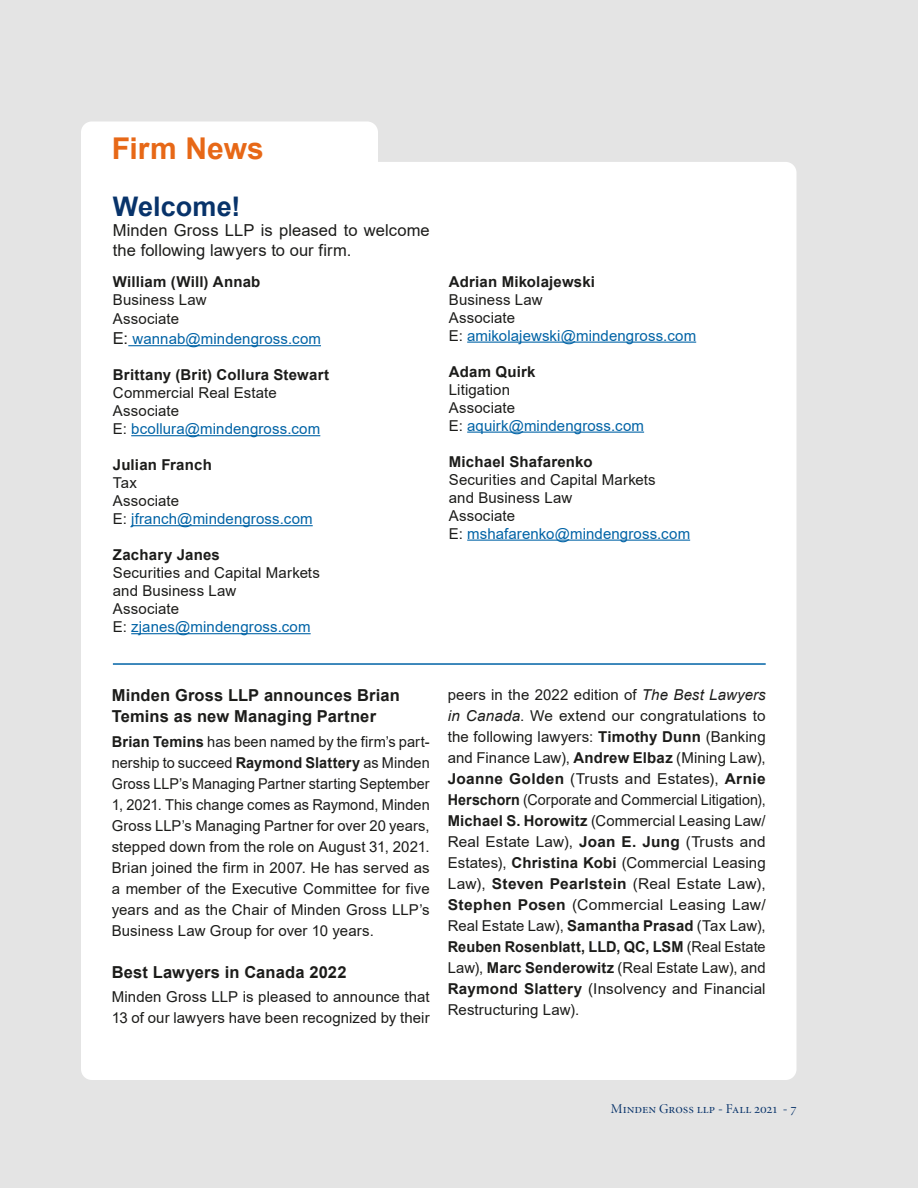
<style>
.page{position:relative;width:918px;height:1188px;background:#e4e4e4}
.page>*{position:absolute;margin:0;border:0;box-sizing:border-box;transform-origin:0 0}
.t1{font:700 30px "Arial";color:#e76817}
.t2{font:700 27px "Arial";letter-spacing:.005em;color:#08336a}
.t3{font:700 16.5px/21px "Arial";letter-spacing:.01em;color:#1c1c1a}
.t4{font:16.5px/19.8px "Arial";letter-spacing:.005em;color:#1c1c1a}
.t5{font:15px/21px "Arial";letter-spacing:.01em;color:#1c1c1a}
.t6{font:15px/18px "Arial";letter-spacing:.01em;color:#0063a6}
.t7{font:700 15px "Arial";letter-spacing:.015em;color:#1c1c1a}
.t8{font:13.5px "Minion Display Regular SC";color:#08336a}
.s1{color:#1c1c1a}
.s2{font-size:16.5px;color:#1c1c1a}
.s3{color:#0063a6}
.s4{font-weight:700}
.s5{font-style:italic}
</style>
<div class="page">
<div style="left:81px;top:162px;width:715px;height:918px;background:#fff"></div>
<div style="left:81px;top:122px;width:297px;height:40px;background:#fff"></div>
<hr style="left:128px;top:345px;width:193px;height:1px;background:#0063a6">
<hr style="left:131px;top:435px;width:189px;height:1px;background:#0063a6">
<hr style="left:131px;top:525px;width:182px;height:1px;background:#0063a6">
<hr style="left:131px;top:633px;width:180px;height:1px;background:#0063a6">
<hr style="left:467px;top:342px;width:229px;height:1px;background:#0063a6">
<hr style="left:467px;top:432px;width:177px;height:1px;background:#0063a6">
<hr style="left:467px;top:540px;width:223px;height:1px;background:#0063a6">
<hr style="left:113px;top:663px;width:653px;height:2px;background:#0063a6">
<h1 class="t1" style="left:112px;top:128px;width:154px">Firm News</h1>
<h2 class="t2" style="left:113px;top:188px;width:129px">Welcome!</h2>
<p class="t4" style="left:113px;top:220px;width:318px">Minden Gross LLP is pleased to welcome the following lawyers to our firm.</p>
<p class="t7" style="left:113px;top:271px;width:149px">William (Will) Annab</p>
<p class="t6" style="left:113px;top:289px;width:210px;line-height:19.8px"><span class="s1">Business Law<br>Associate<br></span><span class="s2">E:</span> wannab@mindengross.com</p>
<p class="t7" style="left:113px;top:364px;width:218px">Brittany (Brit) Collura Stewart</p>
<p class="t5" style="left:113px;top:384px;width:209px;line-height:18px">Commercial Real Estate<br>Associate<br>E: <span class="s3">bcollura@mindengross.com</span></p>
<p class="t7" style="left:113px;top:454px;width:100px">Julian Franch</p>
<p class="t6" style="left:113px;top:474px;width:201px"><span class="s1">Tax<br>Associate<br>E:</span> jfranch@mindengross.com</p>
<p class="t7" style="left:113px;top:544px;width:109px">Zachary Janes</p>
<p class="t5" style="left:113px;top:564px;width:208px;line-height:18px">Securities and Capital Markets and Business Law<br>Associate<br>E: <span class="s3">zjanes@mindengross.com</span></p>
<p class="t7" style="left:449px;top:271px;width:148px">Adrian Mikolajewski</p>
<p class="t6" style="left:449px;top:290px;width:249px"><span class="s1">Business Law<br>Associate<br>E:</span> amikolajewski@mindengross.com</p>
<p class="t7" style="left:449px;top:361px;width:88px">Adam Quirk</p>
<p class="t6" style="left:449px;top:380px;width:197px"><span class="s1">Litigation<br>Associate<br>E:</span> aquirk@mindengross.com</p>
<p class="t7" style="left:449px;top:451px;width:145px">Michael Shafarenko</p>
<p class="t5" style="left:449px;top:470px;width:243px;line-height:18px">Securities and Capital Markets<br>and Business Law<br>Associate<br>E: <span class="s3">mshafarenko@mindengross.com</span></p>
<p class="t3" style="left:112px;top:685px;width:290px">Minden Gross LLP announces Brian<br>Temins as new Managing Partner</p>
<p class="t5" style="left:112px;top:731px;width:319px;text-align:justify"><span class="s4">Brian Temins</span> has been named by the firm’s part&shy;nership to succeed <span class="s4">Raymond Slattery</span> as Minden Gross LLP’s Managing Partner starting September 1, 2021. This change comes as Raymond, Minden Gross LLP’s Managing Partner for over 20 years, stepped down from the role on August 31, 2021.<br>Brian joined the firm in 2007. He has served as a member of the Executive Committee for five years and as the Chair of Minden Gross LLP’s Business Law Group for over 10 years.</p>
<p class="t3" style="left:112px;top:961px;width:236px">Best Lawyers in Canada 2022</p>
<p class="t5" style="left:112px;top:986px;width:319px">Minden Gross LLP is pleased to announce that<br>13 of our lawyers have been recognized by their</p>
<p class="t5" style="left:448px;top:684px;width:320px;text-align:justify">peers in the 2022 edition of <span class="s5">The Best Lawyers in Canada</span>. We extend our congratulations to the following lawyers: <span class="s4">Timothy Dunn</span> (Banking and Finance Law), <span class="s4">Andrew Elbaz</span> (Mining Law), <span class="s4">Joanne Golden</span> (Trusts and Estates), <span class="s4">Arnie Herschorn</span> (Corporate and Commercial Litigation), <span class="s4">Michael S. Horowitz</span> (Commercial Leasing Law/ Real Estate Law), <span class="s4">Joan E. Jung</span> (Trusts and Estates), <span class="s4">Christina Kobi</span> (Commercial Leasing Law), <span class="s4">Steven Pearlstein</span> (Real Estate Law), <span class="s4">Stephen Posen</span> (Commercial Leasing Law/ Real Estate Law), <span class="s4">Samantha Prasad</span> (Tax Law), <span class="s4">Reuben Rosenblatt, LLD, QC, LSM</span> (Real Estate Law), <span class="s4">Marc Senderowitz</span> (Real Estate Law), and <span class="s4">Raymond Slattery</span> (Insolvency and Financial Restructuring Law).</p>
<p class="t8" style="left:611px;top:1102px;width:187px">Minden Gross llp - Fall 2021 - 7</p>
</div>
